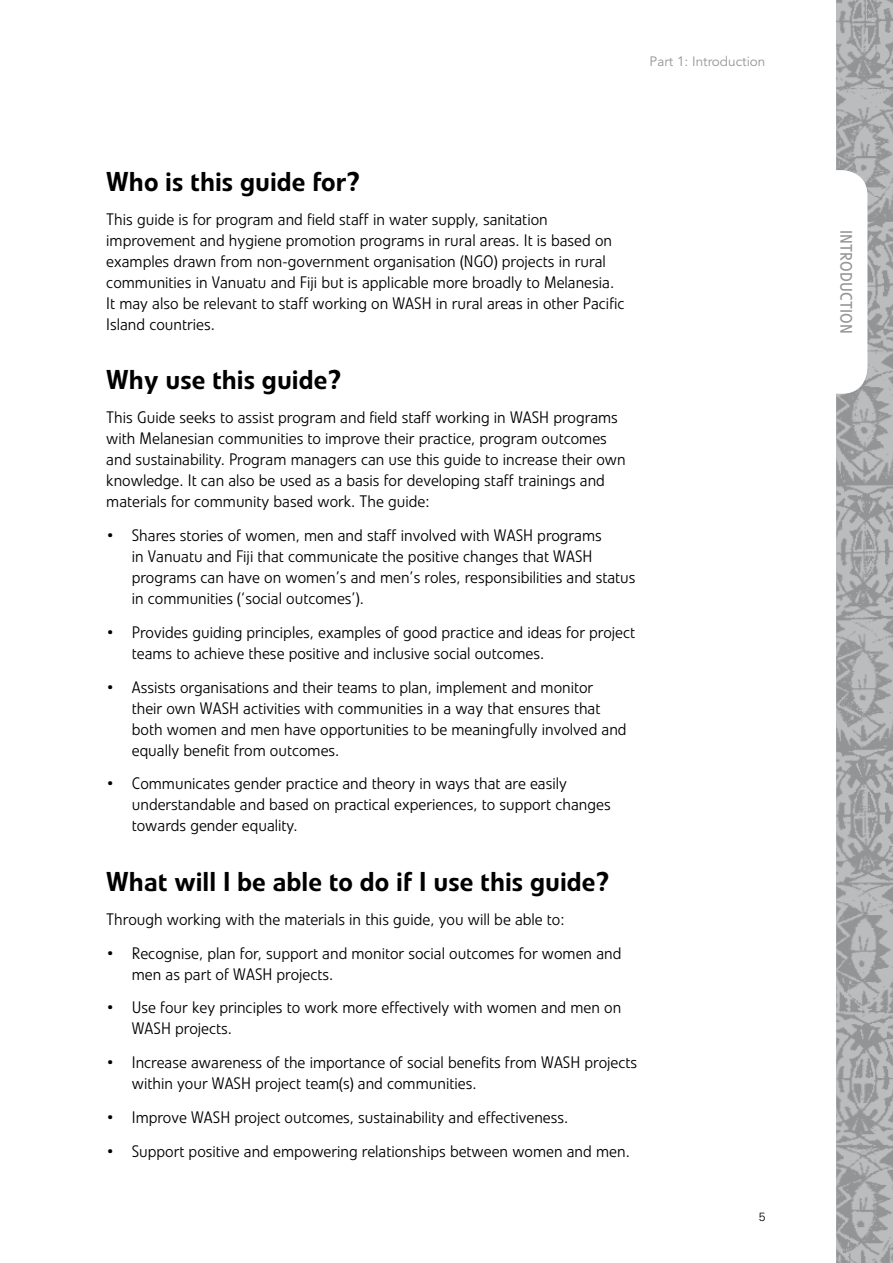
<style>
.page{position:relative;width:893px;height:1263px;background:#fff}
.page>*{position:absolute;margin:0;border:0;box-sizing:border-box;transform-origin:0 0}
.t1{font:500 27px "Linotype Veto";color:#000}
.t2{font:300 16.5px/21px "Linotype Veto";color:#000}
.t3{font:16.5px "Linotype Veto";letter-spacing:.01em;color:#939598}
.t4{font:13.5px "Avenir";color:#939598}
.t5{font:300 12px "Univers LT Std";color:#000}
</style>
<div class="page">
<img style="left:836px;top:0;width:57px;height:1263px">
<div style="left:808px;top:170px;width:59px;height:224px;background:#fff;border-radius:26px"></div>
<p class="t4" style="left:650px;top:53px;width:117px">Part 1: Introduction</p>
<h1 class="t1" style="left:106px;top:165px;width:255px">Who is this guide for?</h1>
<p class="t2" style="left:106px;top:209px;width:520px">This guide is for program and field staff in water supply, sanitation improvement and hygiene promotion programs in rural areas. It is based on examples drawn from non-government organisation (NGO) projects in rural communities in Vanuatu and Fiji but is applicable more broadly to Melanesia.<br>It may also be relevant to staff working on WASH in rural areas in other Pacific Island countries.</p>
<h1 class="t1" style="left:106px;top:364px;width:236px">Why use this guide?</h1>
<p class="t2" style="left:106px;top:407px;width:521px">This Guide seeks to assist program and field staff working in WASH programs with Melanesian communities to improve their practice, program outcomes and sustainability. Program managers can use this guide to increase their own knowledge. It can also be used as a basis for developing staff trainings and materials for community based work. The guide:</p>
<p class="t2" style="left:132px;top:525px;width:505px;text-indent:-26px">• Shares stories of women, men and staff involved with WASH programs<br>in Vanuatu and Fiji that communicate the positive changes that WASH programs can have on women’s and men’s roles, responsibilities and status in communities (‘social outcomes’).</p>
<p class="t2" style="left:132px;top:622px;width:505px;text-indent:-26px">• Provides guiding principles, examples of good practice and ideas for project teams to achieve these positive and inclusive social outcomes.</p>
<p class="t2" style="left:132px;top:676px;width:496px;text-indent:-26px">• Assists organisations and their teams to plan, implement and monitor their own WASH activities with communities in a way that ensures that both women and men have opportunities to be meaningfully involved and equally benefit from outcomes.</p>
<p class="t2" style="left:132px;top:773px;width:480px;text-indent:-26px">• Communicates gender practice and theory in ways that are easily understandable and based on practical experiences, to support changes towards gender equality.</p>
<h1 class="t1" style="left:106px;top:865px;width:504px">What will I be able to do if I use this guide?</h1>
<p class="t2" style="left:106px;top:909px;width:460px">Through working with the materials in this guide, you will be able to:</p>
<p class="t2" style="left:132px;top:942px;width:491px;text-indent:-26px">• Recognise, plan for, support and monitor social outcomes for women and men as part of WASH projects.</p>
<p class="t2" style="left:132px;top:997px;width:491px;text-indent:-26px">• Use four key principles to work more effectively with women and men on<br>WASH projects.</p>
<p class="t2" style="left:132px;top:1052px;width:507px;text-indent:-26px">• Increase awareness of the importance of social benefits from WASH projects within your WASH project team(s) and communities.</p>
<p class="t2" style="left:106px;top:1107px;width:464px">• Improve WASH project outcomes, sustainability and effectiveness.</p>
<p class="t2" style="left:106px;top:1140px;width:525px">• Support positive and empowering relationships between women and men.</p>
<p class="t5" style="left:759px;top:1209px;width:8px">5</p>
<p class="t3" style="left:856px;top:230px;width:106px;rotate:90deg">Introduction</p>
</div>
